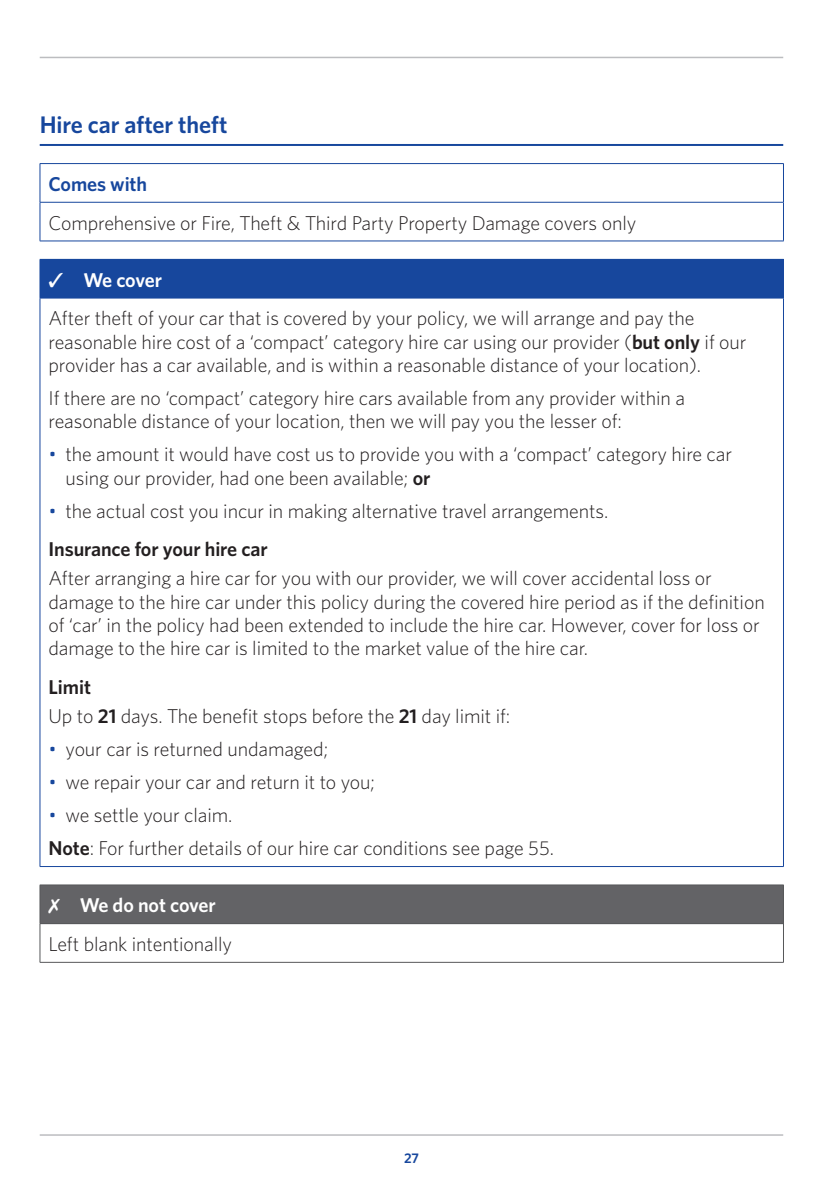
<style>
.page{position:relative;width:840px;height:1191px;background:#fff}
.page>*{position:absolute;margin:0;border:0;box-sizing:border-box;transform-origin:0 0}
.t1{font:600 24px "Whitney";letter-spacing:-.005em;color:#17479d}
.t2{font:300 20px/23.2px "Whitney";letter-spacing:-.005em;color:#231f20}
.t3{font:600 20px "Whitney";letter-spacing:-.005em;color:#17479d}
.t4{font:600 14px "Whitney";color:#17479d}
.s1{color:#fff}
.s2{font-weight:600;color:#fff}
.s3{font-weight:600}
.s4{color:#17479d}
</style>
<div class="page">
<hr style="left:40px;top:1134px;width:742px;height:1px;background:#bcbdc0">
<hr style="left:40px;top:57px;width:742px;height:1px;background:#bcbdc0">
<hr style="left:40px;top:144px;width:742px;height:2px;background:#17479d">
<hr style="left:40px;top:202px;width:1px;height:39px;background:#17479d">
<hr style="left:782px;top:202px;width:1px;height:39px;background:#17479d">
<hr style="left:40px;top:241px;width:743px;height:1px;background:#17479d">
<hr style="left:40px;top:163px;width:743px;height:1px;background:#17479d">
<hr style="left:40px;top:164px;width:1px;height:38px;background:#17479d">
<hr style="left:782px;top:164px;width:1px;height:38px;background:#17479d">
<hr style="left:40px;top:202px;width:743px;height:1px;background:#17479d">
<div style="left:40px;top:259px;width:743px;height:39px;background:#17479d"></div>
<hr style="left:40px;top:298px;width:1px;height:568px;background:#17479d">
<hr style="left:782px;top:298px;width:1px;height:568px;background:#17479d">
<hr style="left:40px;top:866px;width:743px;height:1px;background:#17479d">
<hr style="left:40px;top:298px;width:743px;height:1px;background:#17479d">
<div style="left:40px;top:885px;width:743px;height:38px;background:#636366"></div>
<hr style="left:40px;top:924px;width:1px;height:38px;background:#57585a">
<hr style="left:782px;top:924px;width:1px;height:38px;background:#57585a">
<hr style="left:40px;top:962px;width:743px;height:1px;background:#57585a">
<hr style="left:40px;top:884px;width:743px;height:1px;background:#57585a">
<hr style="left:40px;top:885px;width:1px;height:38px;background:#57585a">
<hr style="left:782px;top:885px;width:1px;height:38px;background:#57585a">
<hr style="left:40px;top:923px;width:743px;height:1px;background:#57585a">
<p class="t1" style="left:40px;top:108px;width:189px">Hire car after theft</p>
<p class="t3" style="left:48px;top:171px;width:100px">Comes with</p>
<p class="t2" style="left:48px;top:210px;width:589px">Comprehensive or Fire, Theft &amp; Third Party Property Damage covers only</p>
<p class="t2" style="left:48px;top:260px;width:647px;line-height:38.6px"><span class="s1">✓</span> <span class="s2">We cover<br></span>After theft of your car that is covered by your policy, we will arrange and pay the</p>
<p class="t2" style="left:48px;top:329px;width:699px">reasonable hire cost of a ‘compact’ category hire car using our provider (<span class="s3">but only</span> if our provider has a car available, and is within a reasonable distance of your location).</p>
<p class="t2" style="left:48px;top:386px;width:637px">If there are no ‘compact’ category hire cars available from any provider within a reasonable distance of your location, then we will pay you the lesser of:</p>
<p class="t2" style="left:65px;top:442px;width:667px;text-indent:-17px"><span class="s4">•</span> the amount it would have cost us to provide you with a ‘compact’ category hire car using our provider, had one been available; <span class="s3">or</span></p>
<p class="t2" style="left:48px;top:490px;width:561px;line-height:38.8px"><span class="s4">•</span> the actual cost you incur in making alternative travel arrangements.<br><span class="s3">Insurance for your hire car</span></p>
<p class="t2" style="left:48px;top:566px;width:717px">After arranging a hire car for you with our provider, we will cover accidental loss or damage to the hire car under this policy during the covered hire period as if the definition of ‘car’ in the policy had been extended to include the hire car. However, cover for loss or damage to the hire car is limited to the market value of the hire car.</p>
<p class="t2" style="left:48px;top:672px;width:463px;line-height:28.8px"><span class="s3">Limit<br></span>Up to <span class="s3">21</span> days. The benefit stops before the <span class="s3">21</span> day limit if:</p>
<p class="t2" style="left:48px;top:736px;width:281px"><span class="s4">•</span> your car is returned undamaged;</p>
<p class="t2" style="left:48px;top:769px;width:328px"><span class="s4">•</span> we repair your car and return it to you;</p>
<p class="t2" style="left:48px;top:798px;width:506px;line-height:33.2px"><span class="s4">•</span> we settle your claim.<br><span class="s3">Note</span>: For further details of our hire car conditions see page 55.</p>
<p class="t2" style="left:48px;top:885px;width:185px;line-height:38.6px"><span class="s1">✗</span> <span class="s2">We do not cover<br></span>Left blank intentionally</p>
<p class="t4" style="left:404px;top:1148px;width:16px">27</p>
</div>
